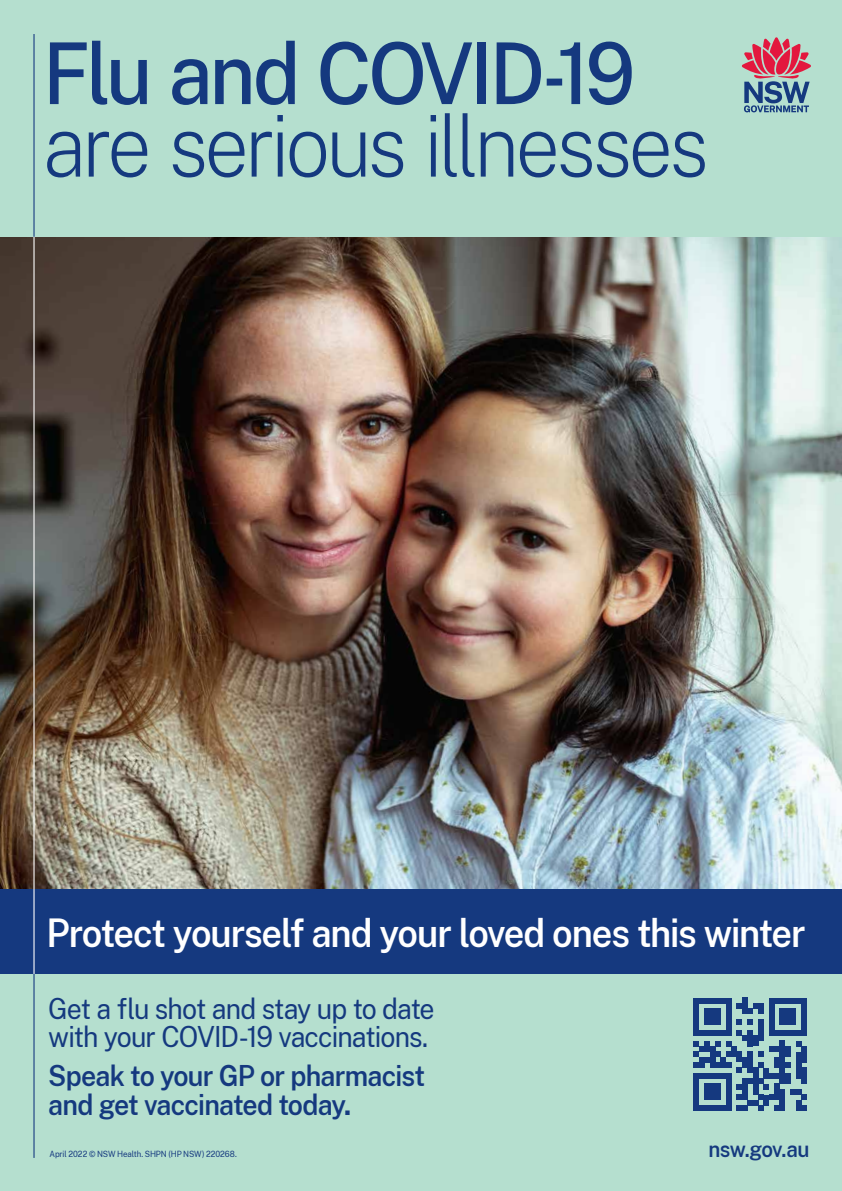
<style>
.page{position:relative;width:842px;height:1191px;background:#fff}
.page>*{position:absolute;margin:0;border:0;box-sizing:border-box;transform-origin:0 0}
.t1{font:200 85.3px "Public Sans NSW";letter-spacing:-.05em;color:#15397f;scale:.93 1}
.t2{font:500 85.3px "Public Sans NSW";letter-spacing:-.05em;color:#15397f;scale:.93 1}
.t3{font:600 38.8px "Public Sans NSW";letter-spacing:-.035em;color:#fff;scale:.93 1}
.t4{font:28.6px/28.6px "Public Sans NSW";letter-spacing:-.035em;color:#15397f;scale:.93 1}
.t5{font:600 28.6px/28.6px "Public Sans NSW";letter-spacing:-.03em;color:#15397f;scale:.93 1}
.t6{font:600 22px "Public Sans NSW";letter-spacing:-.035em;color:#15397f;scale:.93 1}
.t7{font:8.5px "Public Sans NSW";letter-spacing:-.01em;color:#15397f;scale:.93 1}
.s1{font-weight:700}
</style>
<div class="page">
<img style="left:0;top:237px;width:842px;height:652px">
<div style="left:0;top:967px;width:842px;height:224px;background:#b5dfcf"></div>
<div style="left:0;top:0;width:842px;height:237px;background:#b5dfcf"></div>
<svg style="left:742px;top:37px;width:69px;height:75px"></svg>
<div style="left:0;top:889px;width:842px;height:85px;background:#15397f"></div>
<hr style="left:33px;top:237px;width:2px;height:737px;background:#fff">
<hr style="left:33px;top:34px;width:2px;height:203px;background:#15397f">
<hr style="left:33px;top:974px;width:2px;height:183px;background:#15397f">
<div style="left:694px;top:997px;width:5px;height:38px;background:#15397f"></div>
<div style="left:694px;top:1073px;width:5px;height:10px;background:#15397f"></div>
<div style="left:694px;top:1083px;width:5px;height:22px;background:#15397f"></div>
<div style="left:704px;top:1008px;width:6px;height:16px;background:#15397f"></div>
<div style="left:704px;top:1083px;width:6px;height:17px;background:#15397f"></div>
<div style="left:710px;top:1008px;width:5px;height:16px;background:#15397f"></div>
<div style="left:710px;top:1083px;width:5px;height:17px;background:#15397f"></div>
<div style="left:715px;top:1008px;width:6px;height:16px;background:#15397f"></div>
<div style="left:715px;top:1083px;width:6px;height:17px;background:#15397f"></div>
<svg style="left:699px;top:998px;width:27px;height:5px"></svg>
<svg style="left:699px;top:1073px;width:27px;height:5px"></svg>
<div style="left:726px;top:997px;width:5px;height:38px;background:#15397f"></div>
<svg style="left:694px;top:1030px;width:37px;height:37px"></svg>
<div style="left:726px;top:1073px;width:5px;height:10px;background:#15397f"></div>
<div style="left:726px;top:1083px;width:5px;height:22px;background:#15397f"></div>
<svg style="left:694px;top:1105px;width:37px;height:5px"></svg>
<div style="left:731px;top:1046px;width:6px;height:11px;background:#15397f"></div>
<div style="left:742px;top:997px;width:5px;height:17px;background:#15397f"></div>
<svg style="left:737px;top:1003px;width:21px;height:21px"></svg>
<div style="left:758px;top:1003px;width:6px;height:11px;background:#15397f"></div>
<div style="left:758px;top:1019px;width:6px;height:21px;background:#15397f"></div>
<div style="left:769px;top:997px;width:5px;height:38px;background:#15397f"></div>
<div style="left:780px;top:1008px;width:5px;height:16px;background:#15397f"></div>
<div style="left:785px;top:1008px;width:5px;height:16px;background:#15397f"></div>
<div style="left:790px;top:1008px;width:6px;height:16px;background:#15397f"></div>
<svg style="left:774px;top:998px;width:27px;height:5px"></svg>
<div style="left:801px;top:997px;width:6px;height:38px;background:#15397f"></div>
<svg style="left:737px;top:1030px;width:70px;height:80px"></svg>
<h1 class="t2" style="left:43px;top:10px;width:639px">Flu and COVID-19</h1>
<h1 class="t1" style="left:43px;top:83px;width:718px">are serious illnesses</h1>
<h2 class="t3" style="left:47px;top:904px;width:818px">Protect yourself and your loved ones this winter</h2>
<p class="t4" style="left:48px;top:992px;width:417px">Get a flu shot and stay up to date with your COVID-19 vaccinations.</p>
<p class="t5" style="left:48px;top:1059px;width:407px">Speak to your GP or pharmacist and get vaccinated today<span class="s1">.</span></p>
<p class="t7" style="left:49px;top:1147px;width:203px">April 2022 © NSW Health. SHPN (HP NSW) 220268.</p>
<p class="t6" style="left:708px;top:1132px;width:110px">nsw.gov.au</p>
</div>
